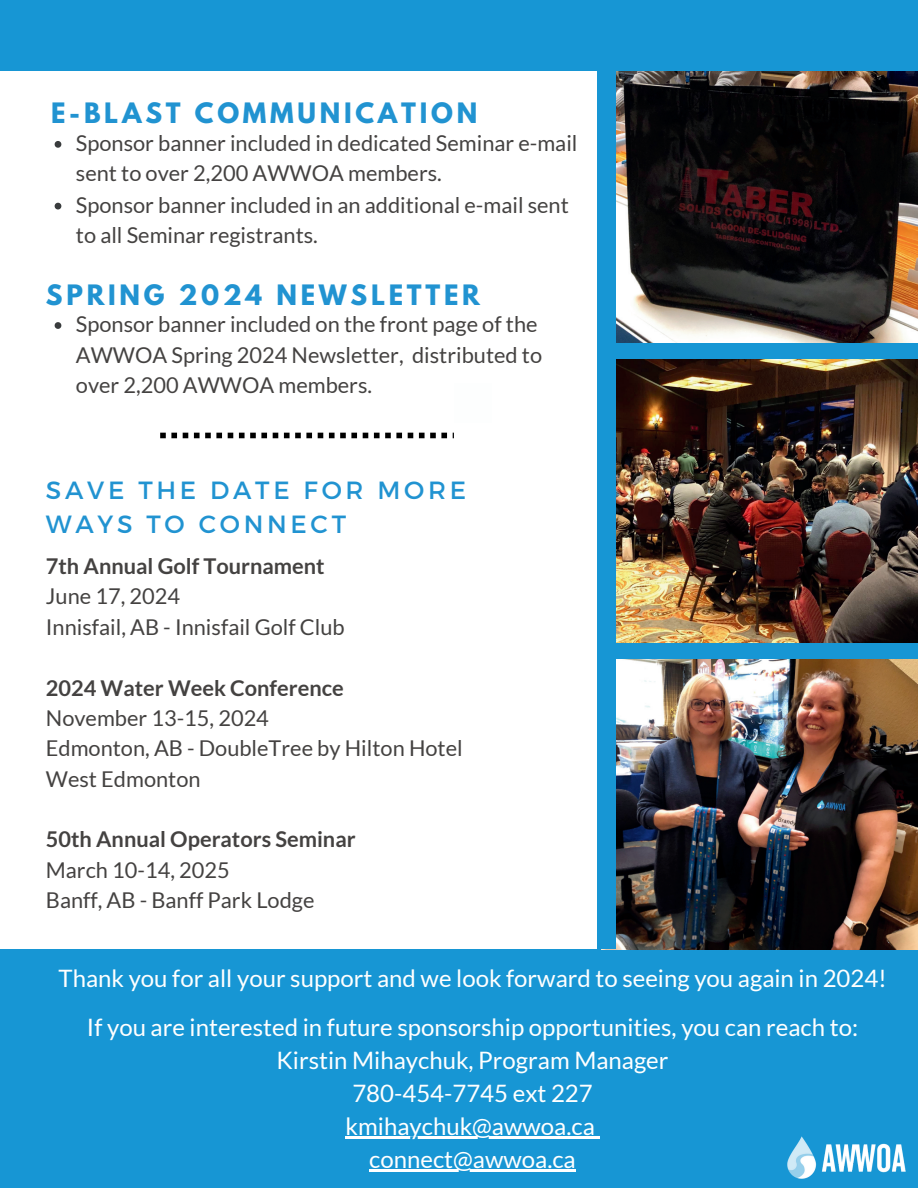
<style>
.page{position:relative;width:918px;height:1188px;background:#fff}
.page>*{position:absolute;margin:0;border:0;box-sizing:border-box;transform-origin:0 0}
.t1{font:700 24.9px "League Spartan";letter-spacing:.15em;color:#2193d1}
.t2{font:24.9px/33.8px "Montserrat";letter-spacing:.15em;color:#2193d1}
.t3{font:24px/33px "Lato";color:#fff;text-align:center}
.t4{font:21.75px/30.3px "Lato";color:#444241}
.t5{font:700 21.75px "Lato";color:#444241}
</style>
<div class="page">
<div style="left:0;top:0;width:918px;height:71px;background:#1796d4"></div>
<div style="left:0;top:949px;width:918px;height:239px;background:#1796d4"></div>
<hr style="left:346px;top:1137px;width:249px;height:2px;background:#fff">
<hr style="left:369px;top:1170px;width:207px;height:2px;background:#fff">
<svg style="left:160px;top:433px;width:294px;height:5px"></svg>
<img style="left:787px;top:1136px;width:119px;height:43px">
<img style="left:615px;top:71px;width:303px;height:272px">
<img style="left:615px;top:358px;width:303px;height:285px">
<img style="left:615px;top:659px;width:303px;height:290px">
<div style="left:597px;top:54px;width:18px;height:895px;background:#1796d4"></div>
<div style="left:601px;top:343px;width:317px;height:15px;background:#1796d4"></div>
<div style="left:601px;top:643px;width:317px;height:16px;background:#1796d4"></div>
<svg style="left:55px;top:141px;width:6px;height:7px"></svg>
<svg style="left:55px;top:322px;width:6px;height:7px"></svg>
<svg style="left:55px;top:203px;width:6px;height:6px"></svg>
<p class="t1" style="left:51px;top:93px;width:428px">E-BLAST COMMUNICATION</p>
<p class="t4" style="left:76px;top:128px;width:503px">Sponsor banner included in dedicated Seminar e-mail sent to over 2,200 AWWOA members.</p>
<p class="t4" style="left:76px;top:190px;width:494px">Sponsor banner included in an additional e-mail sent to all Seminar registrants.</p>
<p class="t1" style="left:46px;top:276px;width:436px">SPRING 2024 NEWSLETTER</p>
<p class="t4" style="left:76px;top:309px;width:468px">Sponsor banner included on the front page of the<br>AWWOA Spring 2024 Newsletter, distributed to over 2,200 AWWOA members.</p>
<p class="t2" style="left:46px;top:473px;width:422px">SAVE THE DATE FOR MORE<br>WAYS TO CONNECT</p>
<p class="t5" style="left:46px;top:554px;width:280px">7th Annual Golf Tournament</p>
<p class="t4" style="left:46px;top:581px;width:300px">June 17, 2024<br>Innisfail, AB - Innisfail Golf Club</p>
<p class="t5" style="left:46px;top:675px;width:299px">2024 Water Week Conference</p>
<p class="t4" style="left:46px;top:703px;width:418px">November 13-15, 2024<br>Edmonton, AB - DoubleTree by Hilton Hotel<br>West Edmonton</p>
<p class="t5" style="left:46px;top:827px;width:311px">50th Annual Operators Seminar</p>
<p class="t4" style="left:46px;top:855px;width:270px">March 10-14, 2025<br>Banff, AB - Banff Park Lodge</p>
<p class="t3" style="left:59px;top:953px;width:830px;line-height:49.1px">Thank you for all your support and we look forward to seeing you again in 2024!<br>If you are interested in future sponsorship opportunities, you can reach to:</p>
<p class="t3" style="left:277px;top:1043px;width:394px">Kirstin Mihaychuk, Program Manager<br>780-454-7745 ext 227 kmihaychuk@awwoa.ca connect@awwoa.ca</p>
</div>
